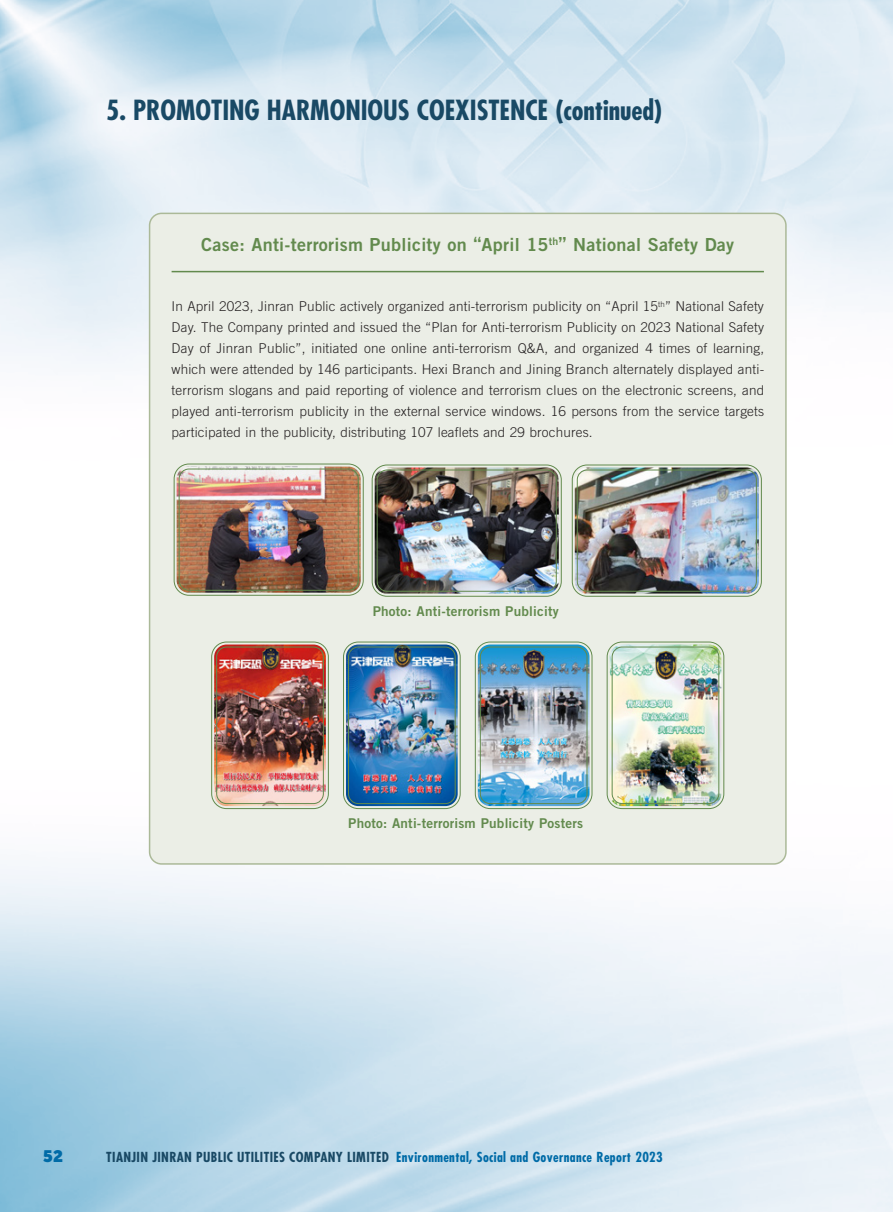
<style>
.page{position:relative;width:893px;height:1212px;background:#fff}
.page>*{position:absolute;margin:0;border:0;box-sizing:border-box;transform-origin:0 0}
.t1{font:700 condensed 27px "Futura Std";color:#194965}
.Body_Text{font:18px "Trade Gothic LT Std Bd 2";letter-spacing:.015em;color:#628a4d}
.t2{font:900 16.5px "Museo Sans Display";color:#006ba7}
.Body_Text-2{font:300 13.5px/21px "Trade Gothic LT Std";letter-spacing:.015em;color:#231f20;text-align:justify}
.t3{font:700 condensed 13.5px "Futura Std";letter-spacing:.025em;color:#006ba7}
.Body_Text-3{font:13.5px "Trade Gothic LT Std Bd 2";letter-spacing:.015em;color:#628a4d}
.s1{color:#194965}
</style>
<div class="page">
<div style="left:150px;top:213px;width:636px;height:651px;background:#ebeee6;border-radius:12px"></div>
<hr style="left:172px;top:271px;width:592px;height:1px;background:#628a4d">
<img style="left:177px;top:466px;width:184px;height:127px">
<div style="left:174px;top:463px;width:190px;height:133px;border:1px solid #628a4d;border-radius:15px"></div>
<div style="left:179px;top:468px;width:180px;height:123px;border:1px solid #628a4d;border-radius:10px"></div>
<img style="left:375px;top:467px;width:184px;height:126px">
<div style="left:372px;top:464px;width:190px;height:133px;border:1px solid #628a4d;border-radius:15px"></div>
<div style="left:377px;top:469px;width:180px;height:123px;border:1px solid #628a4d;border-radius:10px"></div>
<img style="left:575px;top:467px;width:184px;height:126px">
<div style="left:572px;top:464px;width:190px;height:133px;border:1px solid #628a4d;border-radius:15px"></div>
<div style="left:577px;top:469px;width:180px;height:123px;border:1px solid #628a4d;border-radius:10px"></div>
<img style="left:214px;top:644px;width:112px;height:162px">
<div style="left:211px;top:641px;width:118px;height:168px;border:1px solid #628a4d;border-radius:15px"></div>
<div style="left:216px;top:646px;width:108px;height:158px;border:1px solid #628a4d;border-radius:10px"></div>
<img style="left:346px;top:644px;width:112px;height:162px">
<div style="left:343px;top:641px;width:118px;height:168px;border:1px solid #628a4d;border-radius:15px"></div>
<div style="left:348px;top:646px;width:108px;height:158px;border:1px solid #628a4d;border-radius:10px"></div>
<img style="left:478px;top:644px;width:111px;height:162px">
<div style="left:475px;top:641px;width:117px;height:168px;border:1px solid #628a4d;border-radius:15px"></div>
<div style="left:480px;top:646px;width:107px;height:158px;border:1px solid #628a4d;border-radius:10px"></div>
<img style="left:610px;top:644px;width:111px;height:162px">
<div style="left:607px;top:641px;width:117px;height:168px;border:1px solid #628a4d;border-radius:15px"></div>
<div style="left:612px;top:646px;width:107px;height:158px;border:1px solid #628a4d;border-radius:10px"></div>
<h1 class="t1" style="left:106px;top:94px;width:557px">5. PROMOTING HARMONIOUS COEXISTENCE (continued)</h1>
<p class="Body_Text" style="left:201px;top:234px;width:534px">Case: Anti-terrorism Publicity on “April 15<sup>th</sup>” National Safety Day</p>
<p class="Body_Text-2" style="left:172px;top:296px;width:594px">In April 2023, Jinran Public actively organized anti-terrorism publicity on “April 15<sup>th</sup>” National Safety Day. The Company printed and issued the “Plan for Anti-terrorism Publicity on 2023 National Safety Day of Jinran Public”, initiated one online anti-terrorism Q&amp;A, and organized 4 times of learning, which were attended by 146 participants. Hexi Branch and Jining Branch alternately displayed anti&shy;terrorism slogans and paid reporting of violence and terrorism clues on the electronic screens, and played anti-terrorism publicity in the external service windows. 16 persons from the service targets participated in the publicity, distributing 107 leaflets and 29 brochures.</p>
<p class="Body_Text-3" style="left:373px;top:603px;width:187px">Photo: Anti-terrorism Publicity</p>
<p class="Body_Text-3" style="left:348px;top:815px;width:236px">Photo: Anti-terrorism Publicity Posters</p>
<p class="t2" style="left:43px;top:1147px;width:21px">52</p>
<p class="t3" style="left:106px;top:1148px;width:558px"><span class="s1">TIANJIN JINRAN PUBLIC UTILITIES COMPANY LIMITED</span> Environmental, Social and Governance Report 2023</p>
</div>
